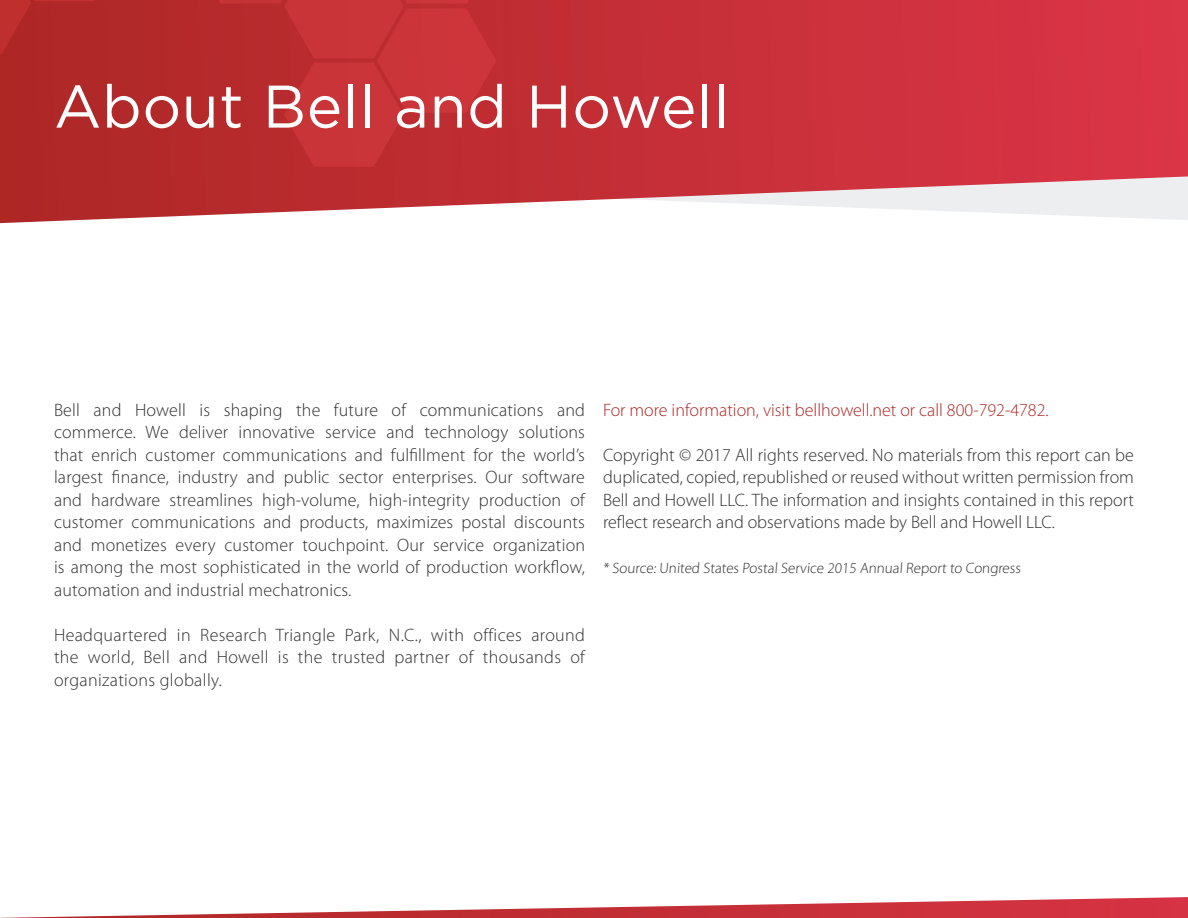
<style>
.page{position:relative;width:1188px;height:918px;background:#fff}
.page>*{position:absolute;margin:0;border:0;box-sizing:border-box;transform-origin:0 0}
.t1{font:60px "Gotham";letter-spacing:.01em;color:#fff}
.t2{font:300 18px/22.5px "Myriad Pro";letter-spacing:.01em;color:#312f30;text-align:justify}
.t3{font:300 18px "Myriad Pro";color:#ac2624}
.t4{font:300 15px "Myriad Pro";color:#312f30}
</style>
<div class="page">
<svg style="left:0;top:0;width:1188px;height:223px;background:#cc4950"></svg>
<svg style="left:0;top:0;width:124px;height:54px;background:#b22928"></svg>
<svg style="left:191px;top:0;width:306px;height:167px;background:#c12f33"></svg>
<svg style="left:0;top:897px;width:1188px;height:21px"></svg>
<h1 class="t1" style="left:54px;top:68px;width:677px">About Bell and Howell</h1>
<p class="t2" style="left:54px;top:399px;width:533px">Bell and Howell is shaping the future of communications and commerce. We deliver innovative service and technology solutions that enrich customer communications and fulfillment for the world’s largest finance, industry and public sector enterprises. Our software and hardware streamlines high-volume, high-integrity production of customer communications and products, maximizes postal discounts and monetizes every customer touchpoint. Our service organization is among the most sophisticated in the world of production workflow, automation and industrial mechatronics.</p>
<p class="t2" style="left:54px;top:624px;width:533px">Headquartered in Research Triangle Park, N.C., with offices around the world, Bell and Howell is the trusted partner of thousands of organizations globally.</p>
<p class="t3" style="left:603px;top:400px;width:447px">For more information, visit bellhowell.net or call 800-792-4782.</p>
<p class="t2" style="left:603px;top:444px;width:533px">Copyright © 2017 All rights reserved. No materials from this report can be duplicated, copied, republished or reused without written permission from Bell and Howell LLC. The information and insights contained in this report reflect research and observations made by Bell and Howell LLC.</p>
<p class="t4" style="left:603px;top:560px;width:421px">* Source: United States Postal Service 2015 Annual Report to Congress</p>
</div>
